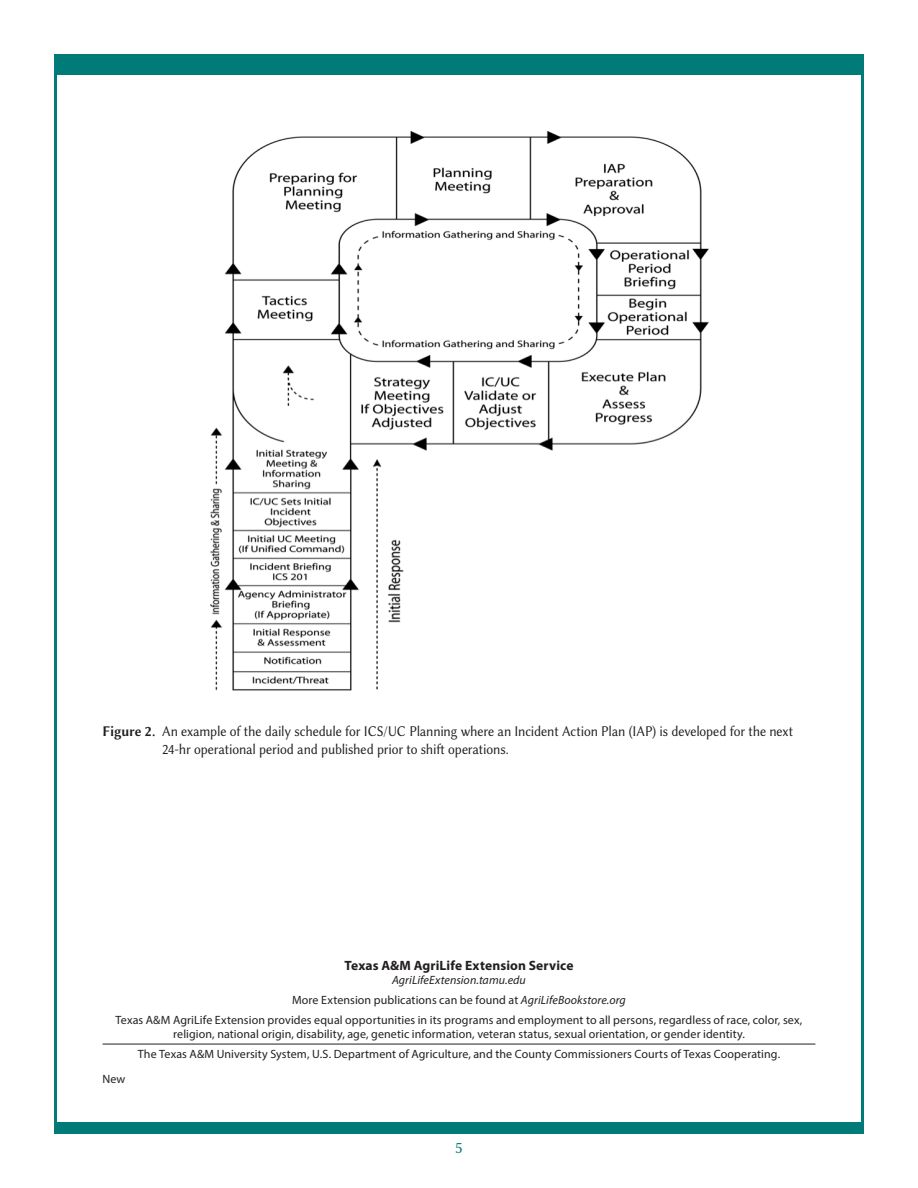
<style>
.page{position:relative;width:918px;height:1188px;background:#fff}
.page>*{position:absolute;margin:0;border:0;box-sizing:border-box;transform-origin:0 0}
.t1{font:16.5px "Lin Biolinum O";color:#007b78}
.authors{font:15px/18px "Lin Biolinum O";letter-spacing:-.01em;color:#231f20;scale:.9 1}
.t2{font:700 13.5px "Myriad Pro";letter-spacing:.01em;color:#231f20}
.t3{font:12px/14.4px "Myriad Pro";letter-spacing:.01em;color:#231f20;text-align:center}
.t4{font:italic 12px "Myriad Pro";letter-spacing:.005em;color:#231f20}
.s1{font-family:"Lin Biolinum OB"}
.s2{font-style:italic}
</style>
<div class="page">
<div style="left:54px;top:54px;width:810px;height:21px;background:#007b78"></div>
<div style="left:54px;top:1122px;width:810px;height:12px;background:#007b78"></div>
<hr style="left:54px;top:60px;width:3px;height:1069px;background:#007b78">
<hr style="left:861px;top:67px;width:3px;height:1061px;background:#007b78">
<hr style="left:103px;top:1044px;width:712px;height:1px;background:#231f20">
<img style="left:210px;top:132px;width:498px;height:558px">
<p class="authors" style="left:162px;top:722px;width:703px;text-indent:-59px"><span class="s1">Figure 2.</span> An example of the daily schedule for ICS/UC Planning where an Incident Action Plan (IAP) is developed for the next<br>24-hr operational period and published prior to shift operations.</p>
<p class="t2" style="left:345px;top:957px;width:230px">Texas A&amp;M AgriLife Extension Service</p>
<p class="t4" style="left:392px;top:973px;width:135px">AgriLifeExtension.tamu.edu</p>
<p class="t3" style="left:292px;top:993px;width:335px">More Extension publications can be found at <span class="s2">AgriLifeBookstore.org</span></p>
<p class="t3" style="left:116px;top:1012px;width:688px">Texas A&amp;M AgriLife Extension provides equal opportunities in its programs and employment to all persons, regardless of race, color, sex, religion, national origin, disability, age, genetic information, veteran status, sexual orientation, or gender identity.</p>
<p class="t3" style="left:138px;top:1047px;width:644px">The Texas A&amp;M University System, U.S. Department of Agriculture, and the County Commissioners Courts of Texas Cooperating.</p>
<p class="t3" style="left:103px;top:1071px;width:24px">New</p>
<h1 class="t1" style="left:455px;top:1138px;width:9px">5</h1>
</div>
